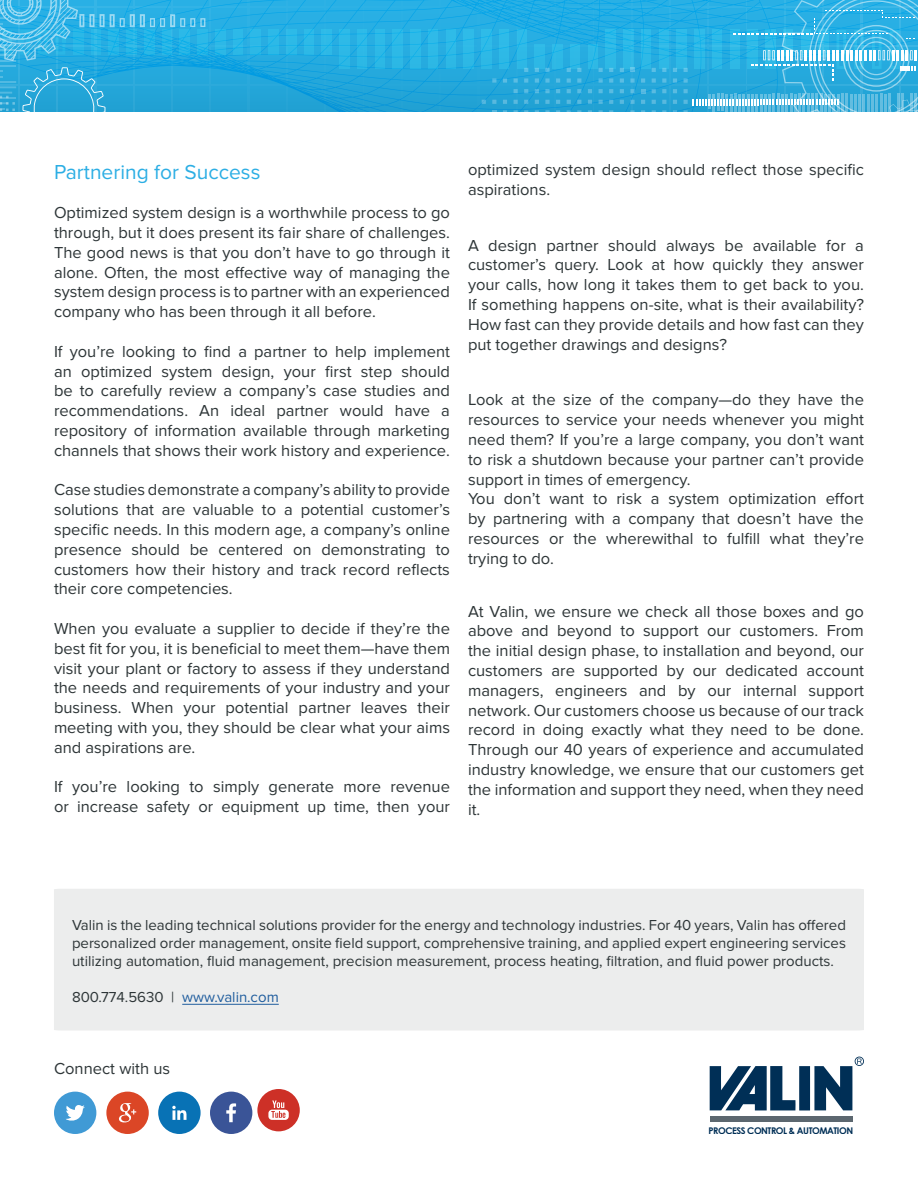
<style>
.page{position:relative;width:918px;height:1188px;background:#fff}
.page>*{position:absolute;margin:0;border:0;box-sizing:border-box;transform-origin:0 0}
.t1{font:21px "Proxima Nova";color:#2caee4}
.t2{font:16.5px/19.8px "Proxima Nova";color:#2d3537;text-align:justify}
.t3{font:15px/18px "Proxima Nova";color:#2d3537;text-align:justify}
.t4{font:700 9.15px "Century Gothic";letter-spacing:-.05em;color:#002f56}
.s1{color:#215e9e}
</style>
<div class="page">
<div style="left:710px;top:1116px;width:142px;height:6px;background:#5c676f"></div>
<svg style="left:207px;top:0;width:477px;height:112px;background:#22a9de"></svg>
<svg style="left:482px;top:100px;width:4px;height:4px"></svg>
<svg style="left:492px;top:78px;width:4px;height:5px"></svg>
<svg style="left:492px;top:100px;width:4px;height:4px"></svg>
<svg style="left:503px;top:78px;width:4px;height:5px"></svg>
<svg style="left:503px;top:100px;width:4px;height:4px"></svg>
<svg style="left:514px;top:78px;width:4px;height:5px"></svg>
<svg style="left:514px;top:89px;width:4px;height:4px"></svg>
<svg style="left:514px;top:100px;width:4px;height:4px"></svg>
<svg style="left:524px;top:78px;width:4px;height:5px"></svg>
<svg style="left:524px;top:89px;width:4px;height:4px"></svg>
<svg style="left:524px;top:100px;width:4px;height:4px"></svg>
<svg style="left:535px;top:78px;width:4px;height:5px"></svg>
<svg style="left:535px;top:89px;width:4px;height:4px"></svg>
<svg style="left:535px;top:100px;width:4px;height:4px"></svg>
<svg style="left:545px;top:78px;width:5px;height:5px"></svg>
<svg style="left:545px;top:89px;width:5px;height:4px"></svg>
<svg style="left:545px;top:100px;width:5px;height:4px"></svg>
<svg style="left:556px;top:78px;width:4px;height:5px"></svg>
<svg style="left:556px;top:89px;width:4px;height:4px"></svg>
<svg style="left:556px;top:100px;width:4px;height:4px"></svg>
<svg style="left:567px;top:78px;width:4px;height:5px"></svg>
<svg style="left:567px;top:89px;width:4px;height:4px"></svg>
<svg style="left:567px;top:100px;width:4px;height:4px"></svg>
<svg style="left:577px;top:78px;width:4px;height:5px"></svg>
<svg style="left:577px;top:89px;width:4px;height:4px"></svg>
<svg style="left:577px;top:100px;width:4px;height:4px"></svg>
<svg style="left:588px;top:89px;width:4px;height:4px"></svg>
<svg style="left:588px;top:100px;width:4px;height:4px"></svg>
<svg style="left:599px;top:78px;width:4px;height:5px"></svg>
<svg style="left:599px;top:89px;width:4px;height:4px"></svg>
<svg style="left:599px;top:100px;width:4px;height:4px"></svg>
<svg style="left:609px;top:78px;width:4px;height:5px"></svg>
<svg style="left:609px;top:89px;width:4px;height:4px"></svg>
<svg style="left:609px;top:100px;width:4px;height:4px"></svg>
<svg style="left:620px;top:78px;width:4px;height:5px"></svg>
<svg style="left:620px;top:89px;width:4px;height:4px"></svg>
<svg style="left:620px;top:100px;width:4px;height:4px"></svg>
<svg style="left:630px;top:68px;width:5px;height:4px"></svg>
<svg style="left:630px;top:78px;width:5px;height:5px"></svg>
<svg style="left:630px;top:89px;width:5px;height:4px"></svg>
<svg style="left:630px;top:100px;width:5px;height:4px"></svg>
<svg style="left:641px;top:78px;width:4px;height:5px"></svg>
<svg style="left:641px;top:89px;width:4px;height:4px"></svg>
<svg style="left:641px;top:100px;width:4px;height:4px"></svg>
<svg style="left:652px;top:68px;width:4px;height:4px"></svg>
<svg style="left:652px;top:78px;width:4px;height:5px"></svg>
<svg style="left:652px;top:89px;width:4px;height:4px"></svg>
<svg style="left:652px;top:100px;width:4px;height:4px"></svg>
<svg style="left:662px;top:69px;width:4px;height:3px"></svg>
<svg style="left:662px;top:78px;width:4px;height:5px"></svg>
<svg style="left:662px;top:89px;width:4px;height:4px"></svg>
<svg style="left:662px;top:100px;width:4px;height:4px"></svg>
<svg style="left:673px;top:68px;width:4px;height:4px"></svg>
<svg style="left:673px;top:78px;width:4px;height:5px"></svg>
<svg style="left:673px;top:89px;width:4px;height:4px"></svg>
<svg style="left:673px;top:100px;width:4px;height:4px"></svg>
<svg style="left:677px;top:30px;width:7px;height:39px"></svg>
<svg style="left:659px;top:30px;width:10px;height:39px"></svg>
<svg style="left:641px;top:30px;width:10px;height:39px"></svg>
<svg style="left:624px;top:30px;width:9px;height:39px"></svg>
<svg style="left:606px;top:30px;width:9px;height:14px"></svg>
<svg style="left:588px;top:44px;width:36px;height:28px"></svg>
<svg style="left:535px;top:44px;width:46px;height:28px"></svg>
<svg style="left:517px;top:30px;width:11px;height:42px"></svg>
<svg style="left:499px;top:30px;width:10px;height:39px"></svg>
<svg style="left:482px;top:44px;width:9px;height:18px"></svg>
<svg style="left:482px;top:63px;width:9px;height:6px"></svg>
<svg style="left:482px;top:30px;width:9px;height:13px"></svg>
<svg style="left:464px;top:30px;width:9px;height:13px"></svg>
<svg style="left:464px;top:44px;width:9px;height:18px"></svg>
<svg style="left:464px;top:63px;width:9px;height:6px"></svg>
<svg style="left:446px;top:44px;width:10px;height:25px"></svg>
<svg style="left:446px;top:30px;width:10px;height:13px"></svg>
<div style="left:428px;top:44px;width:10px;height:25px;background:#2db8e6"></div>
<svg style="left:428px;top:30px;width:10px;height:13px"></svg>
<svg style="left:411px;top:44px;width:9px;height:25px"></svg>
<svg style="left:411px;top:30px;width:9px;height:13px"></svg>
<div style="left:393px;top:44px;width:9px;height:18px;background:#2db9e7"></div>
<svg style="left:393px;top:30px;width:9px;height:13px"></svg>
<svg style="left:393px;top:63px;width:9px;height:6px"></svg>
<svg style="left:375px;top:63px;width:10px;height:6px"></svg>
<svg style="left:375px;top:30px;width:10px;height:13px"></svg>
<svg style="left:375px;top:44px;width:10px;height:18px"></svg>
<svg style="left:357px;top:44px;width:10px;height:18px"></svg>
<svg style="left:357px;top:30px;width:10px;height:13px"></svg>
<svg style="left:357px;top:63px;width:10px;height:6px"></svg>
<svg style="left:340px;top:44px;width:9px;height:18px"></svg>
<svg style="left:340px;top:63px;width:9px;height:6px"></svg>
<svg style="left:340px;top:30px;width:9px;height:13px"></svg>
<svg style="left:322px;top:30px;width:9px;height:25px"></svg>
<svg style="left:304px;top:30px;width:10px;height:25px"></svg>
<svg style="left:286px;top:30px;width:10px;height:25px"></svg>
<svg style="left:269px;top:30px;width:9px;height:25px"></svg>
<svg style="left:251px;top:30px;width:10px;height:25px"></svg>
<svg style="left:233px;top:30px;width:10px;height:25px"></svg>
<svg style="left:215px;top:30px;width:10px;height:25px"></svg>
<svg style="left:0;top:0;width:207px;height:112px;background:#30afe1"></svg>
<svg style="left:684px;top:0;width:234px;height:112px;background:#43b7e4"></svg>
<div style="left:54px;top:889px;width:810px;height:141px;background:#eceded"></div>
<hr style="left:182px;top:1004px;width:97px;height:1px;background:#215e9e">
<svg style="left:54px;top:1092px;width:42px;height:42px"></svg>
<svg style="left:106px;top:1092px;width:43px;height:42px"></svg>
<svg style="left:158px;top:1092px;width:43px;height:42px"></svg>
<svg style="left:210px;top:1089px;width:90px;height:45px"></svg>
<svg style="left:710px;top:1057px;width:154px;height:53px"></svg>
<h3 class="t1" style="left:54px;top:160px;width:208px">Partnering for Success</h3>
<p class="t2" style="left:54px;top:203px;width:398px">Optimized system design is a worthwhile process to go through, but it does present its fair share of challenges.<br>The good news is that you don’t have to go through it alone. Often, the most effective way of managing the system design process is to partner with an experienced company who has been through it all before.</p>
<p class="t2" style="left:54px;top:342px;width:398px">If you’re looking to find a partner to help implement an optimized system design, your first step should be to carefully review a company’s case studies and recommendations. An ideal partner would have a repository of information available through marketing channels that shows their work history and experience.</p>
<p class="t2" style="left:54px;top:480px;width:398px">Case studies demonstrate a company’s ability to provide solutions that are valuable to a potential customer’s specific needs. In this modern age, a company’s online presence should be centered on demonstrating to customers how their history and track record reflects their core competencies.</p>
<p class="t2" style="left:54px;top:619px;width:398px">When you evaluate a supplier to decide if they’re the best fit for you, it is beneficial to meet them—have them visit your plant or factory to assess if they understand the needs and requirements of your industry and your business. When your potential partner leaves their meeting with you, they should be clear what your aims and aspirations are.</p>
<p class="t2" style="left:54px;top:777px;width:398px">If you’re looking to simply generate more revenue or increase safety or equipment up time, then your</p>
<p class="t2" style="left:468px;top:160px;width:397px">optimized system design should reflect those specific aspirations.</p>
<p class="t2" style="left:468px;top:236px;width:398px">A design partner should always be available for a customer’s query. Look at how quickly they answer your calls, how long it takes them to get back to you.<br>If something happens on-site, what is their availability?<br>How fast can they provide details and how fast can they put together drawings and designs?</p>
<p class="t2" style="left:468px;top:390px;width:398px;text-align:left">Look at the size of the company—do they have the resources to service your needs whenever you might need them? If you’re a large company, you don’t want to risk a shutdown because your partner can’t provide support in times of emergency.<br>You don’t want to risk a system optimization effort by partnering with a company that doesn’t have the resources or the wherewithal to fulfill what they’re trying to do.</p>
<p class="t2" style="left:468px;top:602px;width:398px">At Valin, we ensure we check all those boxes and go above and beyond to support our customers. From the initial design phase, to installation and beyond, our customers are supported by our dedicated account managers, engineers and by our internal support network. Our customers choose us because of our track record in doing exactly what they need to be done.<br>Through our 40 years of experience and accumulated industry knowledge, we ensure that our customers get the information and support they need, when they need it.</p>
<p class="t3" style="left:72px;top:917px;width:776px">Valin is the leading technical solutions provider for the energy and technology industries. For 40 years, Valin has offered personalized order management, onsite field support, comprehensive training, and applied expert engineering services utilizing automation, fluid management, precision measurement, process heating, filtration, and fluid power products.</p>
<p class="t3" style="left:72px;top:989px;width:208px">800.774.5630 | <span class="s1">www.valin.com</span></p>
<p class="t2" style="left:54px;top:1059px;width:118px">Connect with us</p>
<p class="t4" style="left:709px;top:1124px;width:146px">PROCESS CONTROL &amp; AUTOMATION</p>
</div>
